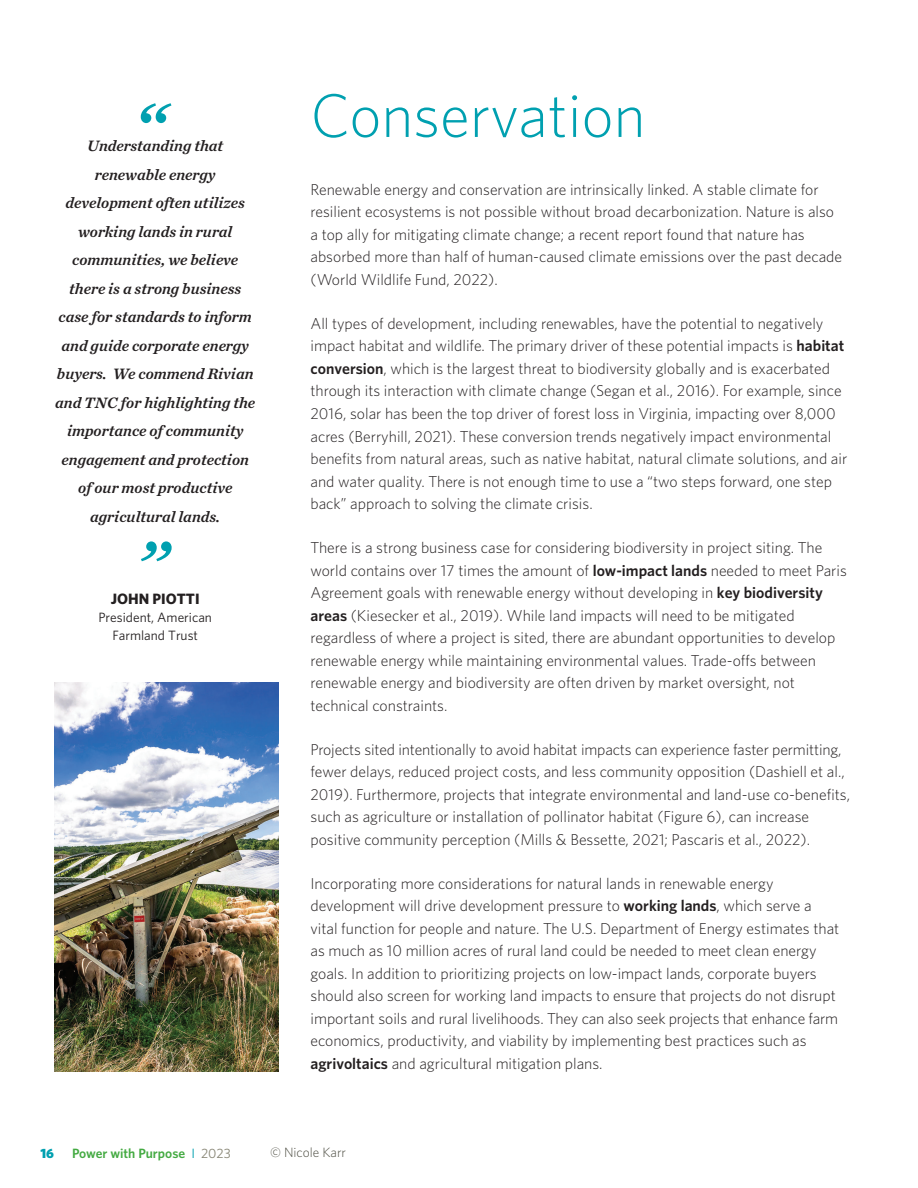
<style>
.page{position:relative;width:918px;height:1188px;background:#fff}
.page>*{position:absolute;margin:0;border:0;box-sizing:border-box;transform-origin:0 0}
.t1{font:300 61.5px "Whitney";color:#00a0b0}
.t2{font:300 15.75px/22.5px "Whitney";color:#231f20}
.t3{font:italic 15.75px/28.5px "Chronicle Text G2 Semi";color:#231f20;text-align:center}
.t4{font:700 15px "Whitney";color:#231f20}
.t5{font:13.5px/18px "Whitney";color:#231f20;text-align:center}
.t6{font:600 13.5px "Whitney";color:#44aa42}
.t7{font:300 13.5px "Whitney";color:#4b4b40}
.t8{font:900 13.5px "Whitney";color:#00a0b0}
.s1{font-weight:600}
.s2{font-weight:400;color:#00a0b0}
.s3{font-weight:400;color:#878575}
</style>
<div class="page">
<svg style="left:141px;top:103px;width:30px;height:20px"></svg>
<svg style="left:141px;top:541px;width:31px;height:20px"></svg>
<img style="left:54px;top:683px;width:225px;height:388px">
<p class="t3" style="left:87px;top:131px;width:138px">Understanding that</p>
<p class="t3" style="left:55px;top:159px;width:202px">renewable energy development often utilizes working lands in rural communities, we believe there is a strong business case for standards to inform and guide corporate energy buyers. We commend Rivian and TNC for highlighting the importance of community engagement and protection of our most productive agricultural lands.</p>
<p class="t4" style="left:111px;top:589px;width:90px">JOHN PIOTTI</p>
<p class="t5" style="left:98px;top:608px;width:115px">President, American<br>Farmland Trust</p>
<h1 class="t1" style="left:310px;top:75px;width:336px">Conservation</h1>
<p class="t2" style="left:310px;top:178px;width:533px">Renewable energy and conservation are intrinsically linked. A stable climate for resilient ecosystems is not possible without broad decarbonization. Nature is also a top ally for mitigating climate change; a recent report found that nature has absorbed more than half of human-caused climate emissions over the past decade (World Wildlife Fund, 2022).</p>
<p class="t2" style="left:310px;top:312px;width:538px">All types of development, including renewables, have the potential to negatively impact habitat and wildlife. The primary driver of these potential impacts is <span class="s1">habitat conversion</span>, which is the largest threat to biodiversity globally and is exacerbated through its interaction with climate change (Segan et al., 2016). For example, since 2016, solar has been the top driver of forest loss in Virginia, impacting over 8,000 acres (Berryhill, 2021). These conversion trends negatively impact environmental benefits from natural areas, such as native habitat, natural climate solutions, and air and water quality. There is not enough time to use a “two steps forward, one step back” approach to solving the climate crisis.</p>
<p class="t2" style="left:310px;top:536px;width:538px">There is a strong business case for considering biodiversity in project siting. The world contains over 17 times the amount of <span class="s1">low-impact lands</span> needed to meet Paris Agreement goals with renewable energy without developing in <span class="s1">key biodiversity areas</span> (Kiesecker et al., 2019). While land impacts will need to be mitigated regardless of where a project is sited, there are abundant opportunities to develop renewable energy while maintaining environmental values. Trade-offs between renewable energy and biodiversity are often driven by market oversight, not technical constraints.</p>
<p class="t2" style="left:310px;top:738px;width:541px">Projects sited intentionally to avoid habitat impacts can experience faster permitting, fewer delays, reduced project costs, and less community opposition (Dashiell et al., 2019). Furthermore, projects that integrate environmental and land-use co-benefits, such as agriculture or installation of pollinator habitat (Figure 6), can increase positive community perception (Mills &amp; Bessette, 2021; Pascaris et al., 2022).</p>
<p class="t2" style="left:310px;top:872px;width:530px">Incorporating more considerations for natural lands in renewable energy development will drive development pressure to <span class="s1">working lands</span>, which serve a vital function for people and nature. The U.S. Department of Energy estimates that as much as 10 million acres of rural land could be needed to meet clean energy goals. In addition to prioritizing projects on low-impact lands, corporate buyers should also screen for working land impacts to ensure that projects do not disrupt important soils and rural livelihoods. They can also seek projects that enhance farm economics, productivity, and viability by implementing best practices such as <span class="s1">agrivoltaics</span> and agricultural mitigation plans.</p>
<p class="t8" style="left:40px;top:1144px;width:15px">16</p>
<p class="t6" style="left:72px;top:1144px;width:160px">Power with Purpose <span class="s2">I</span> <span class="s3">2023</span></p>
<p class="t7" style="left:270px;top:1144px;width:78px">© Nicole Karr</p>
</div>
